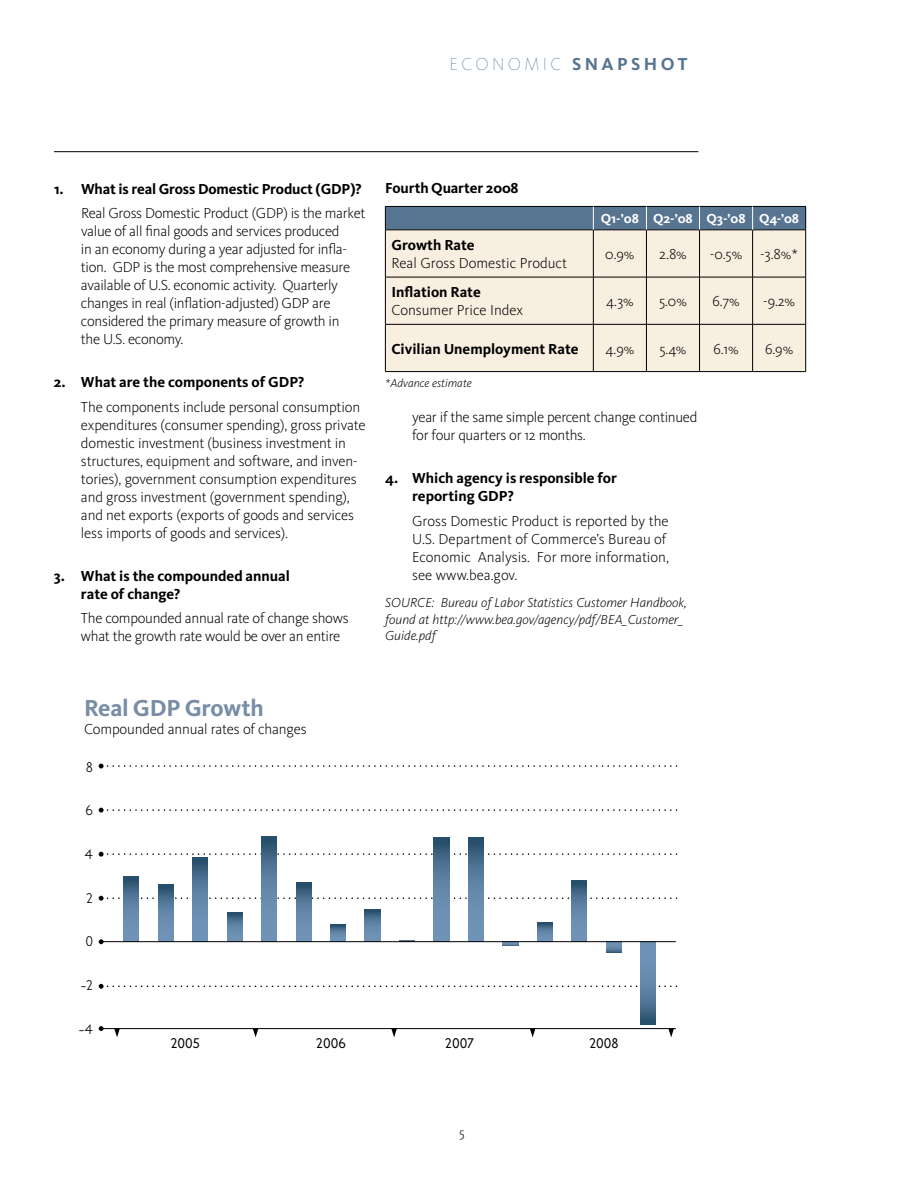
<style>
.page{position:relative;width:918px;height:1188px;background:#fff}
.page>*{position:absolute;margin:0;border:0;box-sizing:border-box;transform-origin:0 0}
.t1{font:700 24px "Kievit OT";letter-spacing:-.01em;color:#788da6}
.t2{font:100 18px "Kievit OT";letter-spacing:.19em;color:#577491}
.t3{font:700 18px "Kievit OT";color:#577491}
.t4{font:300 15px/18px "Kievit OT";letter-spacing:-.01em;color:#000}
.t5{font:700 15px/18px "Kievit OT";color:#000}
.t6{font:13.95px "P22 Underground Pro";color:#000}
.t7{font:300 13.95px "P22 Underground Pro";color:#000}
.t8{font:italic 300 13.5px/16.5px "Kievit OT";color:#000}
.t9{font:700 13.5px "Kievit OT";color:#fff}
.t10{font:300 13.5px "Kievit OT";color:#000}
.t11{font:italic 300 12px "Kievit OT";color:#000}
.s1{font-weight:700}
</style>
<div class="page">
<div style="left:386px;top:231px;width:419px;height:140px;background:#f8efe1"></div>
<hr style="left:385px;top:230px;width:208px;height:1px;background:#000">
<hr style="left:385px;top:230px;width:1px;height:47px;background:#000">
<hr style="left:593px;top:230px;width:53px;height:1px;background:#000">
<hr style="left:593px;top:230px;width:1px;height:47px;background:#000">
<hr style="left:646px;top:230px;width:54px;height:1px;background:#000">
<hr style="left:646px;top:230px;width:1px;height:47px;background:#000">
<hr style="left:700px;top:230px;width:53px;height:1px;background:#000">
<hr style="left:699px;top:230px;width:1px;height:47px;background:#000">
<hr style="left:753px;top:230px;width:53px;height:1px;background:#000">
<hr style="left:752px;top:230px;width:1px;height:47px;background:#000">
<hr style="left:805px;top:230px;width:1px;height:47px;background:#000">
<hr style="left:385px;top:277px;width:208px;height:1px;background:#000">
<hr style="left:385px;top:277px;width:1px;height:47px;background:#000">
<hr style="left:593px;top:277px;width:53px;height:1px;background:#000">
<hr style="left:593px;top:277px;width:1px;height:47px;background:#000">
<hr style="left:646px;top:277px;width:54px;height:1px;background:#000">
<hr style="left:646px;top:277px;width:1px;height:47px;background:#000">
<hr style="left:700px;top:277px;width:53px;height:1px;background:#000">
<hr style="left:699px;top:277px;width:1px;height:47px;background:#000">
<hr style="left:753px;top:277px;width:53px;height:1px;background:#000">
<hr style="left:752px;top:277px;width:1px;height:47px;background:#000">
<hr style="left:805px;top:277px;width:1px;height:47px;background:#000">
<hr style="left:385px;top:324px;width:208px;height:1px;background:#000">
<hr style="left:385px;top:325px;width:1px;height:46px;background:#000">
<hr style="left:593px;top:324px;width:53px;height:1px;background:#000">
<hr style="left:593px;top:325px;width:1px;height:46px;background:#000">
<hr style="left:646px;top:324px;width:54px;height:1px;background:#000">
<hr style="left:646px;top:325px;width:1px;height:46px;background:#000">
<hr style="left:700px;top:324px;width:53px;height:1px;background:#000">
<hr style="left:699px;top:325px;width:1px;height:46px;background:#000">
<hr style="left:753px;top:324px;width:53px;height:1px;background:#000">
<hr style="left:752px;top:325px;width:1px;height:46px;background:#000">
<hr style="left:805px;top:325px;width:1px;height:46px;background:#000">
<hr style="left:385px;top:371px;width:208px;height:1px;background:#000">
<hr style="left:593px;top:371px;width:53px;height:1px;background:#000">
<hr style="left:646px;top:371px;width:54px;height:1px;background:#000">
<hr style="left:700px;top:371px;width:53px;height:1px;background:#000">
<hr style="left:753px;top:371px;width:53px;height:1px;background:#000">
<svg style="left:385px;top:206px;width:421px;height:24px;background:#536d88"></svg>
<hr style="left:54px;top:151px;width:644px;height:1px;background:#000">
<svg style="left:99px;top:764px;width:578px;height:5px"></svg>
<svg style="left:99px;top:808px;width:578px;height:5px"></svg>
<svg style="left:99px;top:852px;width:578px;height:5px"></svg>
<svg style="left:99px;top:896px;width:578px;height:5px"></svg>
<svg style="left:99px;top:984px;width:578px;height:5px"></svg>
<svg style="left:99px;top:939px;width:5px;height:5px"></svg>
<svg style="left:99px;top:1026px;width:5px;height:5px"></svg>
<hr style="left:101px;top:1028px;width:575px;height:1px;background:#000">
<svg style="left:124px;top:877px;width:15px;height:64px"></svg>
<svg style="left:158px;top:885px;width:15px;height:56px"></svg>
<svg style="left:193px;top:857px;width:15px;height:84px"></svg>
<svg style="left:227px;top:912px;width:15px;height:29px"></svg>
<svg style="left:262px;top:837px;width:15px;height:104px;background:#597e9f"></svg>
<svg style="left:296px;top:883px;width:15px;height:58px"></svg>
<svg style="left:330px;top:925px;width:16px;height:16px"></svg>
<svg style="left:365px;top:909px;width:15px;height:32px"></svg>
<svg style="left:399px;top:940px;width:16px;height:1px"></svg>
<svg style="left:434px;top:837px;width:15px;height:104px;background:#597e9f"></svg>
<svg style="left:468px;top:838px;width:16px;height:103px;background:#597e9f"></svg>
<svg style="left:503px;top:942px;width:15px;height:4px"></svg>
<svg style="left:537px;top:922px;width:16px;height:19px"></svg>
<svg style="left:572px;top:880px;width:15px;height:61px"></svg>
<svg style="left:606px;top:942px;width:15px;height:11px"></svg>
<svg style="left:641px;top:942px;width:15px;height:83px"></svg>
<hr style="left:101px;top:941px;width:575px;height:1px;background:#000">
<svg style="left:114px;top:1028px;width:6px;height:9px"></svg>
<svg style="left:253px;top:1028px;width:5px;height:9px"></svg>
<svg style="left:391px;top:1028px;width:6px;height:9px"></svg>
<svg style="left:530px;top:1028px;width:5px;height:9px"></svg>
<svg style="left:668px;top:1028px;width:6px;height:9px"></svg>
<p class="t2" style="left:449px;top:54px;width:168px">ECONOMIC <span class="s1">snapsho</span></p>
<p class="t3" style="left:678px;top:54px;width:11px">t</p>
<p class="t5" style="left:54px;top:180px;width:309px">1. What is real Gross Domestic Product (GDP)?</p>
<p class="t4" style="left:81px;top:205px;width:286px">Real Gross Domestic Product (GDP) is the market value of all final goods and services produced<br>in an economy during a year adjusted for infla&shy;tion. GDP is the most comprehensive measure available of U.S. economic activity. Quarterly changes in real (inflation-adjusted) GDP are considered the primary measure of growth in<br>the U.S. economy.</p>
<p class="t5" style="left:54px;top:373px;width:252px">2. What are the components of GDP?</p>
<p class="t4" style="left:81px;top:398px;width:286px">The components include personal consumption expenditures (consumer spending), gross private domestic investment (business investment in structures, equipment and software, and inven&shy;tories), government consumption expenditures and gross investment (government spending), and net exports (exports of goods and services less imports of goods and services).</p>
<p class="t5" style="left:81px;top:567px;width:210px;text-indent:-27px">3. What is the compounded annual rate of change?</p>
<p class="t4" style="left:81px;top:610px;width:269px">The compounded annual rate of change shows what the growth rate would be over an entire</p>
<p class="t5" style="left:385px;top:179px;width:135px">Fourth Quarter 2008</p>
<p class="t5" style="left:391px;top:236px;width:85px">Growth Rate</p>
<p class="t4" style="left:391px;top:254px;width:177px">Real Gross Domestic Product</p>
<p class="t5" style="left:391px;top:283px;width:91px">Inflation Rate</p>
<p class="t4" style="left:391px;top:302px;width:133px">Consumer Price Index</p>
<p class="t9" style="left:601px;top:210px;width:200px">Q1-’08 Q2-’08 Q3-’08 Q4-’08</p>
<p class="t4" style="left:605px;top:245px;width:31px">0.9%</p>
<p class="t4" style="left:659px;top:245px;width:29px">2.8%</p>
<p class="t4" style="left:710px;top:245px;width:90px">-0.5% -3.8%*</p>
<p class="t4" style="left:606px;top:293px;width:29px">4.3%</p>
<p class="t4" style="left:659px;top:293px;width:29px">5.0%</p>
<p class="t4" style="left:712px;top:293px;width:29px">6.7%</p>
<p class="t4" style="left:763px;top:293px;width:33px">-9.2%</p>
<p class="t5" style="left:391px;top:340px;width:189px">Civilian Unemployment Rate</p>
<p class="t4" style="left:605px;top:340px;width:31px">4.9%</p>
<p class="t4" style="left:659px;top:340px;width:29px">5.4%</p>
<p class="t4" style="left:713px;top:340px;width:27px">6.1%</p>
<p class="t4" style="left:765px;top:340px;width:30px">6.9%</p>
<p class="t11" style="left:385px;top:376px;width:88px">*Advance estimate</p>
<p class="t4" style="left:412px;top:409px;width:287px">year if the same simple percent change continued for four quarters or 12 months.</p>
<p class="t5" style="left:412px;top:469px;width:206px;text-indent:-27px">4. Which agency is responsible for reporting GDP?</p>
<p class="t4" style="left:412px;top:512px;width:258px">Gross Domestic Product is reported by the U.S. Department of Commerce’s Bureau of Economic Analysis. For more information, see www.bea.gov.</p>
<p class="t8" style="left:385px;top:595px;width:303px">SOURCE: Bureau of Labor Statistics Customer Handbook, found at http://www.bea.gov/agency/pdf/BEA_Customer_<br>Guide.pdf</p>
<h1 class="t1" style="left:84px;top:694px;width:181px">Real GDP Growth</h1>
<p class="t4" style="left:84px;top:720px;width:224px">Compounded annual rates of changes</p>
<p class="t7" style="left:86px;top:757px;width:9px">8</p>
<p class="t7" style="left:86px;top:801px;width:9px">6</p>
<p class="t7" style="left:84px;top:844px;width:10px">4</p>
<p class="t7" style="left:86px;top:888px;width:8px">2</p>
<p class="t7" style="left:85px;top:932px;width:9px">0</p>
<p class="t7" style="left:81px;top:975px;width:14px">-2</p>
<p class="t7" style="left:79px;top:1019px;width:16px">-4</p>
<p class="t6" style="left:171px;top:1033px;width:31px">2005</p>
<p class="t6" style="left:316px;top:1033px;width:31px">2006</p>
<p class="t6" style="left:445px;top:1033px;width:30px">2007</p>
<p class="t6" style="left:589px;top:1033px;width:31px">2008</p>
<p class="t10" style="left:459px;top:1125px;width:7px">5</p>
</div>
